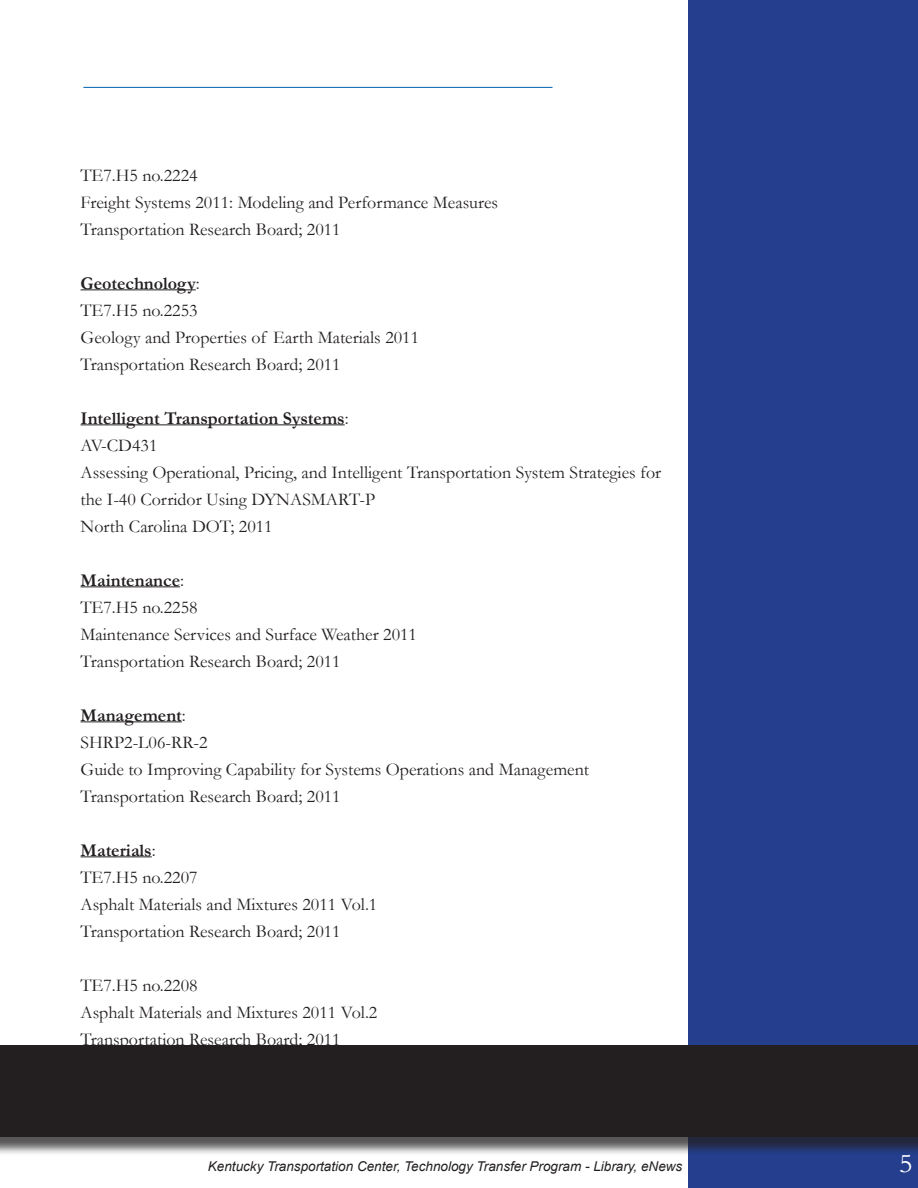
<style>
.page{position:relative;width:918px;height:1188px;background:#fff}
.page>*{position:absolute;margin:0;border:0;box-sizing:border-box;transform-origin:0 0}
.t1{font:27px "Garamond";color:#fff;scale:1.1 1}
.Body_Text_no_indent{font:18px/27px "Garamond";color:#231f20}
.Body_Text_no_indent-2{font:700 18px "Garamond";color:#231f20}
.t2{font:italic 13.5px "Arial";color:#231f20}
.s1{font-weight:400}
</style>
<div class="page">
<hr style="left:83px;top:87px;width:470px;height:1px;background:#0161ab">
<div style="left:688px;top:0;width:230px;height:1188px;background:#253f8e"></div>
<div style="left:0;top:1048px;width:918px;height:107px;background:#231f20;opacity:.75"></div>
<div style="left:0;top:1046px;width:918px;height:91px;background:#231f20"></div>
<hr style="left:81px;top:289px;width:115px;height:1px;background:#231f20">
<hr style="left:81px;top:424px;width:264px;height:1px;background:#231f20">
<hr style="left:81px;top:586px;width:99px;height:1px;background:#231f20">
<hr style="left:81px;top:721px;width:101px;height:1px;background:#231f20">
<hr style="left:81px;top:856px;width:71px;height:1px;background:#231f20">
<p class="Body_Text_no_indent" style="left:81px;top:161px;width:119px">TE7.H5 no.2224</p>
<p class="Body_Text_no_indent" style="left:81px;top:188px;width:419px">Freight Systems 2011: Modeling and Performance Measures</p>
<p class="Body_Text_no_indent" style="left:81px;top:215px;width:262px">Transportation Research Board; 2011</p>
<p class="Body_Text_no_indent-2" style="left:81px;top:271px;width:121px">Geotechnology<span class="s1">:</span></p>
<p class="Body_Text_no_indent" style="left:81px;top:296px;width:119px">TE7.H5 no.2253</p>
<p class="Body_Text_no_indent" style="left:81px;top:323px;width:340px">Geology and Properties of Earth Materials 2011</p>
<p class="Body_Text_no_indent" style="left:81px;top:350px;width:262px">Transportation Research Board; 2011</p>
<p class="Body_Text_no_indent-2" style="left:81px;top:406px;width:270px">Intelligent Transportation Systems<span class="s1">:</span></p>
<p class="Body_Text_no_indent" style="left:81px;top:431px;width:78px">AV-CD431</p>
<p class="Body_Text_no_indent" style="left:81px;top:458px;width:582px">Assessing Operational, Pricing, and Intelligent Transportation System Strategies for the I-40 Corridor Using DYNASMART-P</p>
<p class="Body_Text_no_indent" style="left:81px;top:512px;width:194px">North Carolina DOT; 2011</p>
<p class="Body_Text_no_indent-2" style="left:81px;top:568px;width:105px">Maintenance<span class="s1">:</span></p>
<p class="Body_Text_no_indent" style="left:81px;top:593px;width:119px">TE7.H5 no.2258</p>
<p class="Body_Text_no_indent" style="left:81px;top:620px;width:338px">Maintenance Services and Surface Weather 2011</p>
<p class="Body_Text_no_indent" style="left:81px;top:647px;width:262px">Transportation Research Board; 2011</p>
<p class="Body_Text_no_indent-2" style="left:81px;top:703px;width:107px">Management<span class="s1">:</span></p>
<p class="Body_Text_no_indent" style="left:81px;top:728px;width:129px">SHRP2-L06-RR-2</p>
<p class="Body_Text_no_indent" style="left:81px;top:755px;width:510px">Guide to Improving Capability for Systems Operations and Management</p>
<p class="Body_Text_no_indent" style="left:81px;top:782px;width:262px">Transportation Research Board; 2011</p>
<p class="Body_Text_no_indent-2" style="left:81px;top:838px;width:77px">Materials<span class="s1">:</span></p>
<p class="Body_Text_no_indent" style="left:81px;top:863px;width:119px">TE7.H5 no.2207</p>
<p class="Body_Text_no_indent" style="left:81px;top:890px;width:298px">Asphalt Materials and Mixtures 2011 Vol.1</p>
<p class="Body_Text_no_indent" style="left:81px;top:917px;width:262px">Transportation Research Board; 2011</p>
<p class="Body_Text_no_indent" style="left:81px;top:971px;width:119px">TE7.H5 no.2208</p>
<p class="Body_Text_no_indent" style="left:81px;top:998px;width:298px">Asphalt Materials and Mixtures 2011 Vol.2</p>
<p class="Body_Text_no_indent" style="left:81px;top:1025px;width:262px">Transportation Research Board; 2011</p>
<p class="t2" style="left:208px;top:1157px;width:476px">Kentucky Transportation Center, Technology Transfer Program - Library, eNews</p>
<h1 class="t1" style="left:899px;top:1145px;width:14px">5</h1>
</div>
